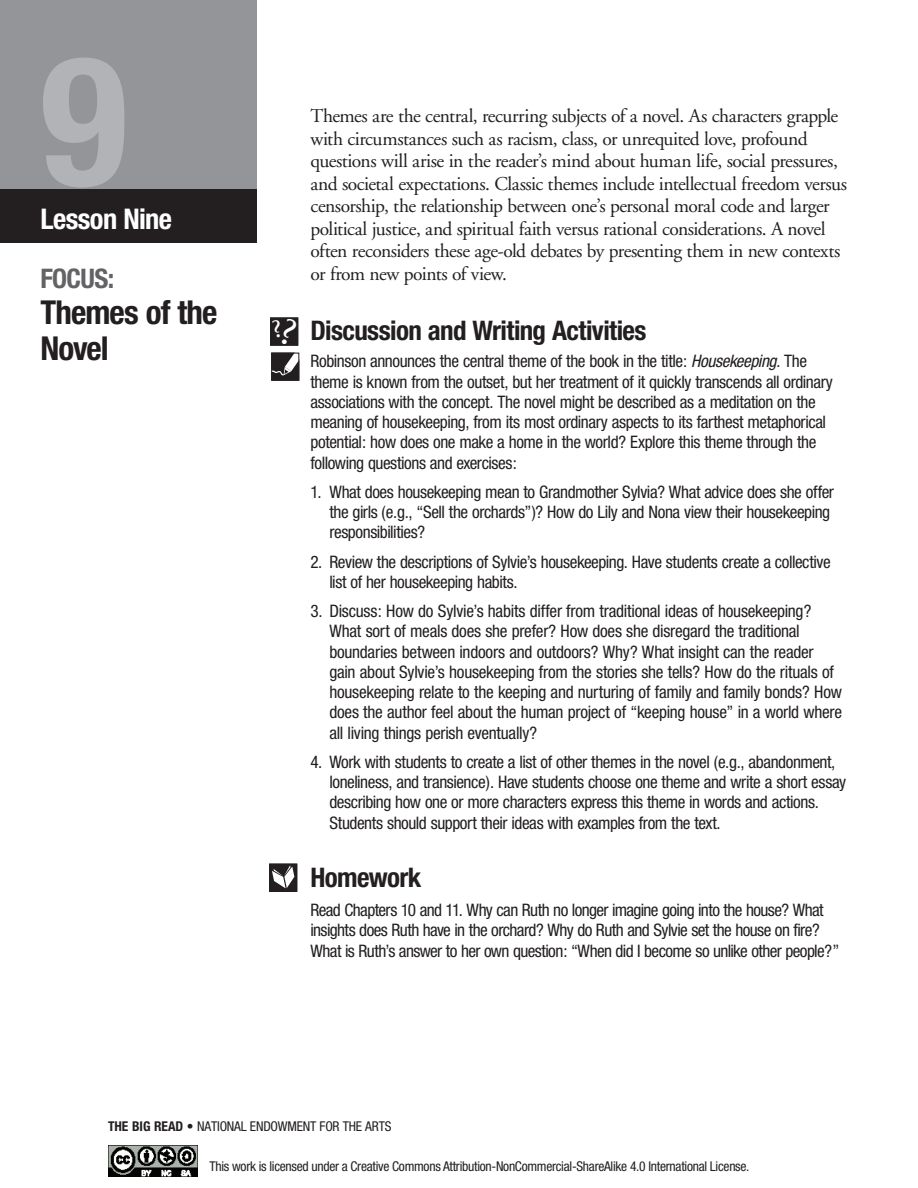
<style>
.page{position:relative;width:918px;height:1188px;background:#fff}
.page>*{position:absolute;margin:0;border:0;box-sizing:border-box;transform-origin:0 0}
.t1{font:700 condensed 180px "Helvetica Neue";color:#b2b3b7}
.t2{font:700 condensed 33px/36px "Helvetica Neue";letter-spacing:-.025em;color:#231f20}
.t3{font:700 condensed 28.5px "Helvetica Neue";letter-spacing:-.02em;color:#fff}
.t4{font:700 condensed 27px "Helvetica Neue";letter-spacing:-.025em;color:#231f20}
.t5{font:700 condensed 27px "Helvetica Neue";letter-spacing:-.025em;color:#636366}
.t6{font:19.5px/22.5px "Adobe Garamond";letter-spacing:-.025em;color:#231f20}
.t7{font:condensed 17.25px/20.2px "Helvetica Neue";letter-spacing:-.025em;color:#231f20}
.t8{font:condensed 13.5px "Helvetica Neue";letter-spacing:-.02em;color:#231f20}
.s1{font-style:italic}
.s2{font-weight:700}
</style>
<div class="page">
<img style="left:108px;top:1145px;width:90px;height:32px">
<div style="left:0;top:0;width:256px;height:243px;background:#939598"></div>
<div style="left:0;top:189px;width:256px;height:54px;background:#231f20"></div>
<svg style="left:269px;top:863px;width:28px;height:29px"></svg>
<svg style="left:270px;top:317px;width:30px;height:64px"></svg>
<h1 class="t1" style="left:40px;top:12px;width:88px">9</h1>
<h3 class="t3" style="left:40px;top:202px;width:133px">Lesson Nine</h3>
<h3 class="t5" style="left:40px;top:262px;width:75px">FOCUS:</h3>
<h2 class="t2" style="left:40px;top:294px;width:178px">Themes of the<br>Novel</h2>
<p class="t6" style="left:310px;top:105px;width:538px">Themes are the central, recurring subjects of a novel. As characters grapple with circumstances such as racism, class, or unrequited love, profound questions will arise in the reader’s mind about human life, social pressures, and societal expectations. Classic themes include intellectual freedom versus censorship, the relationship between one’s personal moral code and larger political justice, and spiritual faith versus rational considerations. A novel often reconsiders these age-old debates by presenting them in new contexts or from new points of view.</p>
<h3 class="t4" style="left:310px;top:314px;width:338px">Discussion and Writing Activities</h3>
<p class="t7" style="left:310px;top:351px;width:524px">Robinson announces the central theme of the book in the title: <span class="s1">Housekeeping.</span> The theme is known from the outset, but her treatment of it quickly transcends all ordinary associations with the concept. The novel might be described as a meditation on the meaning of housekeeping, from its most ordinary aspects to its farthest metaphorical potential: how does one make a home in the world? Explore this theme through the following questions and exercises:</p>
<p class="t7" style="left:329px;top:482px;width:506px;text-indent:-19px">1. What does housekeeping mean to Grandmother Sylvia? What advice does she offer the girls (e.g., “Sell the orchards”)? How do Lily and Nona view their housekeeping responsibilities?</p>
<p class="t7" style="left:329px;top:551px;width:503px;text-indent:-19px">2. Review the descriptions of Sylvie’s housekeeping. Have students create a collective list of her housekeeping habits.</p>
<p class="t7" style="left:329px;top:601px;width:514px;text-indent:-19px">3. Discuss: How do Sylvie’s habits differ from traditional ideas of housekeeping?<br>What sort of meals does she prefer? How does she disregard the traditional boundaries between indoors and outdoors? Why? What insight can the reader gain about Sylvie’s housekeeping from the stories she tells? How do the rituals of housekeeping relate to the keeping and nurturing of family and family bonds? How does the author feel about the human project of “keeping house” in a world where all living things perish eventually?</p>
<p class="t7" style="left:329px;top:751px;width:518px;text-indent:-19px">4. Work with students to create a list of other themes in the novel (e.g., abandonment, loneliness, and transience). Have students choose one theme and write a short essay describing how one or more characters express this theme in words and actions.<br>Students should support their ideas with examples from the text.</p>
<h3 class="t4" style="left:310px;top:861px;width:112px">Homework</h3>
<p class="t7" style="left:310px;top:900px;width:530px">Read Chapters 10 and 11. Why can Ruth no longer imagine going into the house? What insights does Ruth have in the orchard? Why do Ruth and Sylvie set the house on fire?<br>What is Ruth’s answer to her own question: “When did I become so unlike other people?”</p>
<p class="t8" style="left:108px;top:1119px;width:285px"><span class="s2">THE BIG READ •</span> NATIONAL ENDOWMENT FOR THE ARTS</p>
<p class="t8" style="left:210px;top:1158px;width:541px">This work is licensed under a Creative Commons Attribution-NonCommercial-ShareAlike 4.0 International License.</p>
</div>
